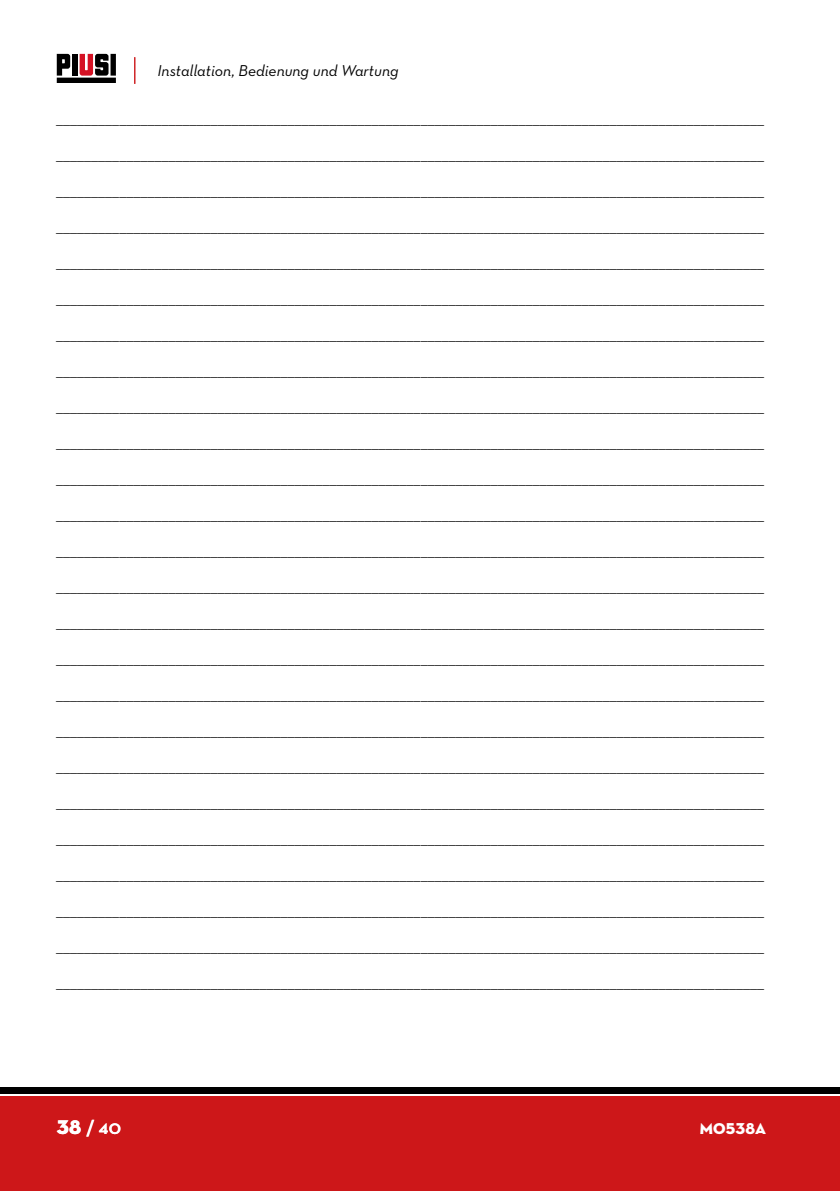
<style>
.page{position:relative;width:840px;height:1191px;background:#fff}
.page>*{position:absolute;margin:0;border:0;box-sizing:border-box;transform-origin:0 0}
.t1{font:700 20px "Neutraface Display";color:#fff}
.t2{font:16px "Neutraface Text Book Italic Alt";color:#000}
.t3{font:16px "Neutraface Display Titling";letter-spacing:.01em;color:#fff}
.t4{font:14px "Minion Pro";color:#000}
.s1{font-family:"Neutraface Display Titling";font-weight:400}
</style>
<div class="page">
<svg style="left:57px;top:54px;width:59px;height:29px"></svg>
<div style="left:72px;top:54px;width:6px;height:22px;background:#000"></div>
<div style="left:0;top:1096px;width:839px;height:95px;background:#cd1719"></div>
<div style="left:0;top:1087px;width:839px;height:6px;background:#000"></div>
<svg style="left:134px;top:57px;width:1px;height:27px"></svg>
<p class="t2" style="left:157px;top:61px;width:242px">Installation, Bedienung und Wartung</p>
<p class="t4" style="left:56px;top:110px;width:709px">_____________________________________________________________________________________________________</p>
<p class="t4" style="left:56px;top:146px;width:709px">_____________________________________________________________________________________________________</p>
<p class="t4" style="left:56px;top:182px;width:709px">_____________________________________________________________________________________________________</p>
<p class="t4" style="left:56px;top:218px;width:709px">_____________________________________________________________________________________________________</p>
<p class="t4" style="left:56px;top:254px;width:709px">_____________________________________________________________________________________________________</p>
<p class="t4" style="left:56px;top:290px;width:709px">_____________________________________________________________________________________________________</p>
<p class="t4" style="left:56px;top:326px;width:709px">_____________________________________________________________________________________________________</p>
<p class="t4" style="left:56px;top:362px;width:709px">_____________________________________________________________________________________________________</p>
<p class="t4" style="left:56px;top:398px;width:709px">_____________________________________________________________________________________________________</p>
<p class="t4" style="left:56px;top:434px;width:709px">_____________________________________________________________________________________________________</p>
<p class="t4" style="left:56px;top:470px;width:709px">_____________________________________________________________________________________________________</p>
<p class="t4" style="left:56px;top:506px;width:709px">_____________________________________________________________________________________________________</p>
<p class="t4" style="left:56px;top:542px;width:709px">_____________________________________________________________________________________________________</p>
<p class="t4" style="left:56px;top:578px;width:709px">_____________________________________________________________________________________________________</p>
<p class="t4" style="left:56px;top:614px;width:709px">_____________________________________________________________________________________________________</p>
<p class="t4" style="left:56px;top:650px;width:709px">_____________________________________________________________________________________________________</p>
<p class="t4" style="left:56px;top:686px;width:709px">_____________________________________________________________________________________________________</p>
<p class="t4" style="left:56px;top:722px;width:709px">_____________________________________________________________________________________________________</p>
<p class="t4" style="left:56px;top:758px;width:709px">_____________________________________________________________________________________________________</p>
<p class="t4" style="left:56px;top:794px;width:709px">_____________________________________________________________________________________________________</p>
<p class="t4" style="left:56px;top:830px;width:709px">_____________________________________________________________________________________________________</p>
<p class="t4" style="left:56px;top:866px;width:709px">_____________________________________________________________________________________________________</p>
<p class="t4" style="left:56px;top:902px;width:709px">_____________________________________________________________________________________________________</p>
<p class="t4" style="left:56px;top:938px;width:709px">_____________________________________________________________________________________________________</p>
<p class="t4" style="left:56px;top:974px;width:709px">_____________________________________________________________________________________________________</p>
<h1 class="t1" style="left:57px;top:1116px;width:66px"><span class="s1">38</span> / 40</h1>
<p class="t3" style="left:699px;top:1118px;width:68px">M0538A</p>
</div>
